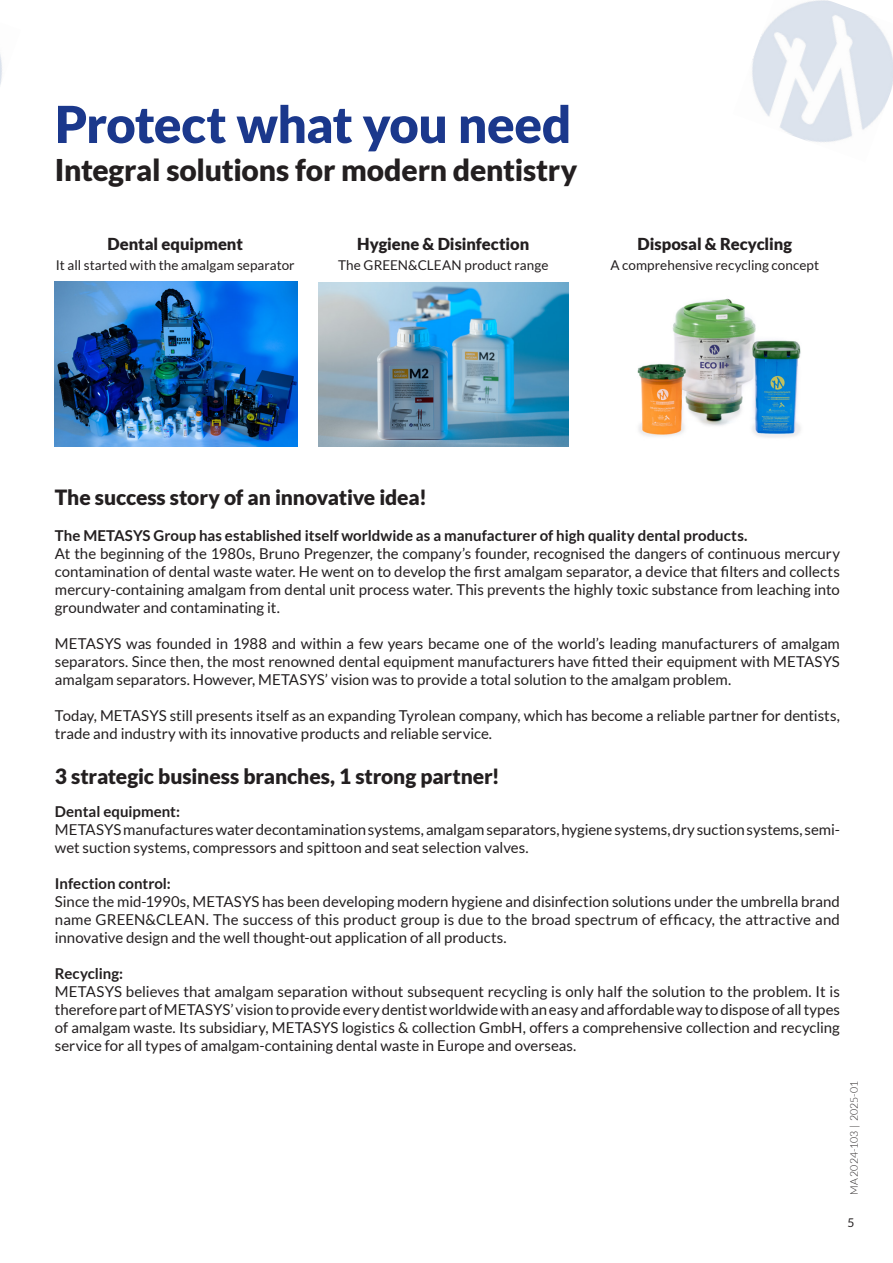
<style>
.page{position:relative;width:893px;height:1263px;background:#fff}
.page>*{position:absolute;margin:0;border:0;box-sizing:border-box;transform-origin:0 0}
.t1{font:900 51px "Lato";letter-spacing:-.015em;color:#1b388c}
.t2{font:900 30px "Lato";letter-spacing:-.005em;color:#231f20}
.t3{font:900 21px "Lato";letter-spacing:-.005em;color:#231f20}
.t4{font:900 16.5px "Lato";color:#231f20}
.t5{font:15px/18px "Lato";color:#231f20;text-align:justify}
.t6{font:700 15px "Lato";color:#231f20}
.t7{font:13.5px "Lato";letter-spacing:.005em;color:#231f20}
.t8{font:12px "Lato";color:#231f20}
.t9{font:300 10.5px "Lato";color:#231f20}
</style>
<div class="page">
<img style="left:0;top:54px;width:2px;height:31px">
<img style="left:752px;top:0;width:141px;height:142px">
<img style="left:55px;top:282px;width:242px;height:165px">
<img style="left:318px;top:283px;width:250px;height:164px">
<img style="left:637px;top:298px;width:164px;height:140px">
<h1 class="t1" style="left:55px;top:94px;width:518px">Protect what you need</h1>
<h2 class="t2" style="left:55px;top:152px;width:524px">Integral solutions for modern dentistry</h2>
<p class="t4" style="left:108px;top:234px;width:137px">Dental equipment</p>
<p class="t7" style="left:56px;top:257px;width:240px">It all started with the amalgam separator</p>
<p class="t4" style="left:357px;top:234px;width:173px">Hygiene &amp; Disinfection</p>
<p class="t7" style="left:338px;top:257px;width:212px">The GREEN&amp;CLEAN product range</p>
<p class="t4" style="left:637px;top:234px;width:156px">Disposal &amp; Recycling</p>
<p class="t7" style="left:610px;top:257px;width:210px">A comprehensive recycling concept</p>
<h3 class="t3" style="left:55px;top:485px;width:374px">The success story of an innovative idea!</h3>
<p class="t6" style="left:55px;top:527px;width:694px">The METASYS Group has established itself worldwide as a manufacturer of high quality dental products.</p>
<p class="t5" style="left:55px;top:544px;width:787px">At the beginning of the 1980s, Bruno Pregenzer, the company’s founder, recognised the dangers of continuous mercury contamination of dental waste water. He went on to develop the first amalgam separator, a device that filters and collects mercury-containing amalgam from dental unit process water. This prevents the highly toxic substance from leaching into groundwater and contaminating it.</p>
<p class="t5" style="left:55px;top:634px;width:786px">METASYS was founded in 1988 and within a few years became one of the world’s leading manufacturers of amalgam separators. Since then, the most renowned dental equipment manufacturers have fitted their equipment with METASYS amalgam separators. However, METASYS’ vision was to provide a total solution to the amalgam problem.</p>
<p class="t5" style="left:55px;top:706px;width:786px">Today, METASYS still presents itself as an expanding Tyrolean company, which has become a reliable partner for dentists, trade and industry with its innovative products and reliable service.</p>
<h3 class="t3" style="left:55px;top:764px;width:446px">3 strategic business branches, 1 strong partner!</h3>
<p class="t6" style="left:55px;top:803px;width:127px">Dental equipment:</p>
<p class="t5" style="left:55px;top:820px;width:786px">METASYS manufactures water decontamination systems, amalgam separators, hygiene systems, dry suction systems, semi&shy;wet suction systems, compressors and spittoon and seat selection valves.</p>
<p class="t6" style="left:55px;top:875px;width:117px">Infection control:</p>
<p class="t5" style="left:55px;top:892px;width:786px">Since the mid-1990s, METASYS has been developing modern hygiene and disinfection solutions under the umbrella brand name GREEN&amp;CLEAN. The success of this product group is due to the broad spectrum of efficacy, the attractive and innovative design and the well thought-out application of all products.</p>
<p class="t6" style="left:55px;top:965px;width:70px">Recycling:</p>
<p class="t5" style="left:55px;top:982px;width:787px">METASYS believes that amalgam separation without subsequent recycling is only half the solution to the problem. It is therefore part of METASYS’ vision to provide every dentist worldwide with an easy and affordable way to dispose of all types of amalgam waste. Its subsidiary, METASYS logistics &amp; collection GmbH, offers a comprehensive collection and recycling service for all types of amalgam-containing dental waste in Europe and overseas.</p>
<p class="t9" style="left:849px;top:1195px;width:115px;rotate:-90deg">MA 2024-103 | 2025-01</p>
<p class="t8" style="left:848px;top:1215px;width:8px">5</p>
</div>
